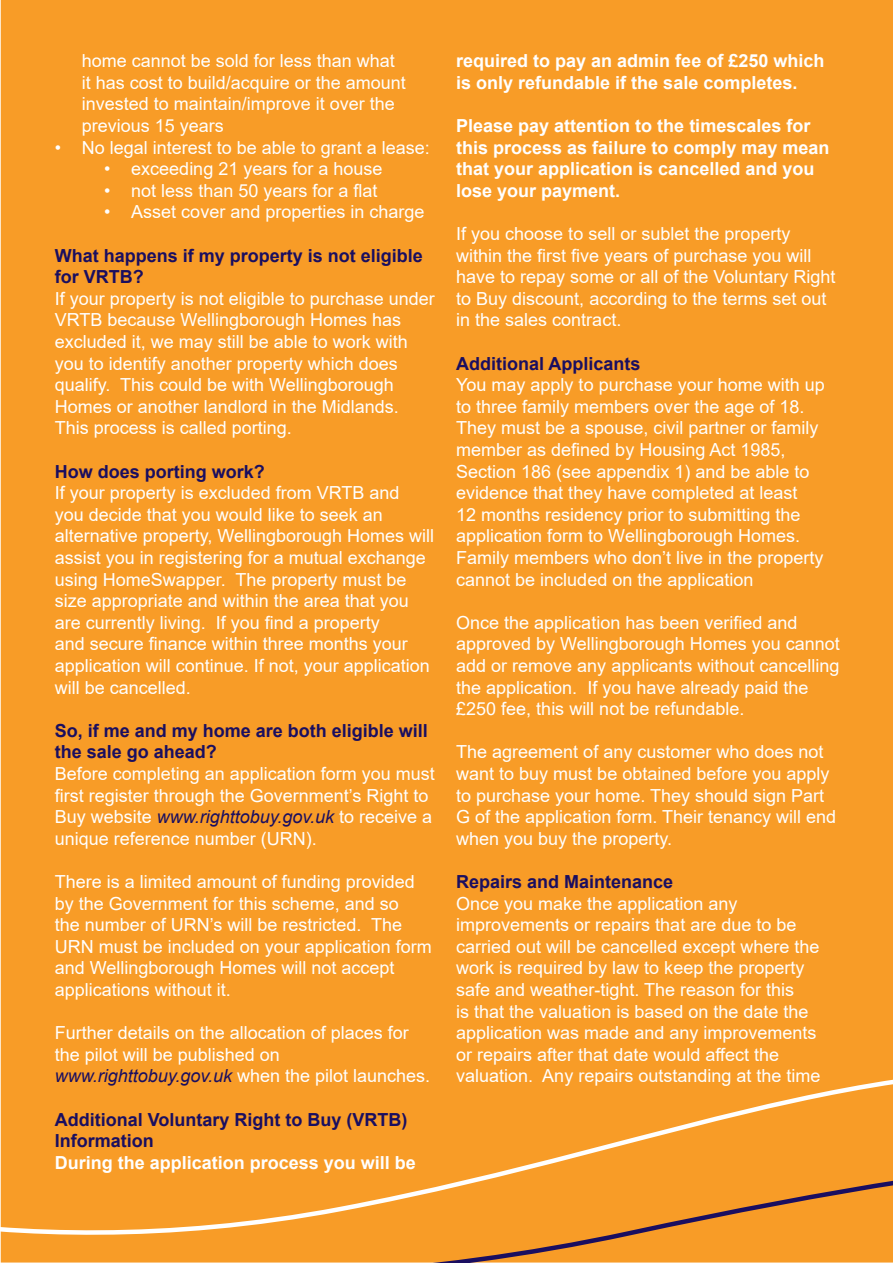
<style>
.page{position:relative;width:893px;height:1263px;background:#fff}
.page>*{position:absolute;margin:0;border:0;box-sizing:border-box;transform-origin:0 0}
.t1{font:18px/21.6px "Arial";color:#fff}
.t2{font:700 18px/21.6px "Arial";color:#fff}
.t3{font:700 18px/21.6px "Arial";color:#1a0e60}
.t4{font:italic 18px "Arial";color:#1a0e60}
.s1{font-style:italic;color:#1a0e60}
.s2{font-style:normal;color:#fff}
</style>
<div class="page">
<div style="left:2px;top:0;width:891px;height:1262px;background:#f89c27"></div>
<svg style="left:0;top:1027px;width:893px;height:236px"></svg>
<p class="t1" style="left:82px;top:50px;width:326px">home cannot be sold for less than what it has cost to build/acquire or the amount invested to maintain/improve it over the previous 15 years</p>
<p class="t1" style="left:55px;top:136px;width:377px">• No legal interest to be able to grant a lease:</p>
<p class="t1" style="left:104px;top:158px;width:280px">• exceeding 21 years for a house</p>
<p class="t1" style="left:104px;top:179px;width:275px">• not less than 50 years for a flat</p>
<p class="t1" style="left:104px;top:201px;width:322px">• Asset cover and properties in charge</p>
<p class="t3" style="left:55px;top:245px;width:370px">What happens if my property is not eligible for VRTB?</p>
<p class="t1" style="left:55px;top:287px;width:382px">If your property is not eligible to purchase under VRTB because Wellingborough Homes has excluded it, we may still be able to work with you to identify another property which does qualify. This could be with Wellingborough Homes or another landlord in the Midlands.<br>This process is called porting.</p>
<p class="t3" style="left:55px;top:461px;width:212px">How does porting work?</p>
<p class="t1" style="left:55px;top:482px;width:381px">If your property is excluded from VRTB and<br>you decide that you would like to seek an alternative property, Wellingborough Homes will assist you in registering for a mutual exchange using HomeSwapper. The property must be size appropriate and within the area that you are currently living. If you find a property<br>and secure finance within three months your application will continue. If not, your application will be cancelled.</p>
<p class="t3" style="left:55px;top:720px;width:375px">So, if me and my home are both eligible will the sale go ahead?</p>
<p class="t1" style="left:55px;top:763px;width:382px">Before completing an application form you must first register through the Government’s Right to Buy website <span class="s1">www.righttobuy.gov.uk</span> to receive a unique reference number (URN).</p>
<p class="t1" style="left:55px;top:871px;width:379px">There is a limited amount of funding provided by the Government for this scheme, and so<br>the number of URN’s will be restricted. The URN must be included on your application form and Wellingborough Homes will not accept applications without it.</p>
<p class="t1" style="left:55px;top:1022px;width:356px">Further details on the allocation of places for the pilot will be published on</p>
<p class="t4" style="left:55px;top:1064px;width:377px">www.righttobuy.gov.uk <span class="s2">when the pilot launches.</span></p>
<p class="t3" style="left:55px;top:1109px;width:354px">Additional Voluntary Right to Buy (VRTB)<br>Information</p>
<p class="t2" style="left:55px;top:1152px;width:363px">During the application process you will be</p>
<p class="t2" style="left:456px;top:50px;width:370px">required to pay an admin fee of £250 which is only refundable if the sale completes.</p>
<p class="t2" style="left:456px;top:115px;width:375px">Please pay attention to the timescales for this process as failure to comply may mean that your application is cancelled and you lose your payment.</p>
<p class="t1" style="left:456px;top:223px;width:381px">If you choose to sell or sublet the property within the first five years of purchase you will have to repay some or all of the Voluntary Right to Buy discount, according to the terms set out in the sales contract.</p>
<p class="t3" style="left:456px;top:353px;width:186px">Additional Applicants</p>
<p class="t1" style="left:456px;top:374px;width:370px">You may apply to purchase your home with up to three family members over the age of 18.<br>They must be a spouse, civil partner or family member as defined by Housing Act 1985, Section 186 (see appendix 1) and be able to evidence that they have completed at least<br>12 months residency prior to submitting the application form to Wellingborough Homes.<br>Family members who don’t live in the property cannot be included on the application</p>
<p class="t1" style="left:456px;top:611px;width:385px">Once the application has been verified and approved by Wellingborough Homes you cannot add or remove any applicants without cancelling the application. If you have already paid the £250 fee, this will not be refundable.</p>
<p class="t1" style="left:456px;top:741px;width:381px">The agreement of any customer who does not want to buy must be obtained before you apply to purchase your home. They should sign Part G of the application form. Their tenancy will end when you buy the property.</p>
<p class="t3" style="left:456px;top:871px;width:219px">Repairs and Maintenance</p>
<p class="t1" style="left:456px;top:892px;width:366px">Once you make the application any improvements or repairs that are due to be carried out will be cancelled except where the work is required by law to keep the property safe and weather-tight. The reason for this<br>is that the valuation is based on the date the application was made and any improvements or repairs after that date would affect the valuation. Any repairs outstanding at the time</p>
</div>
